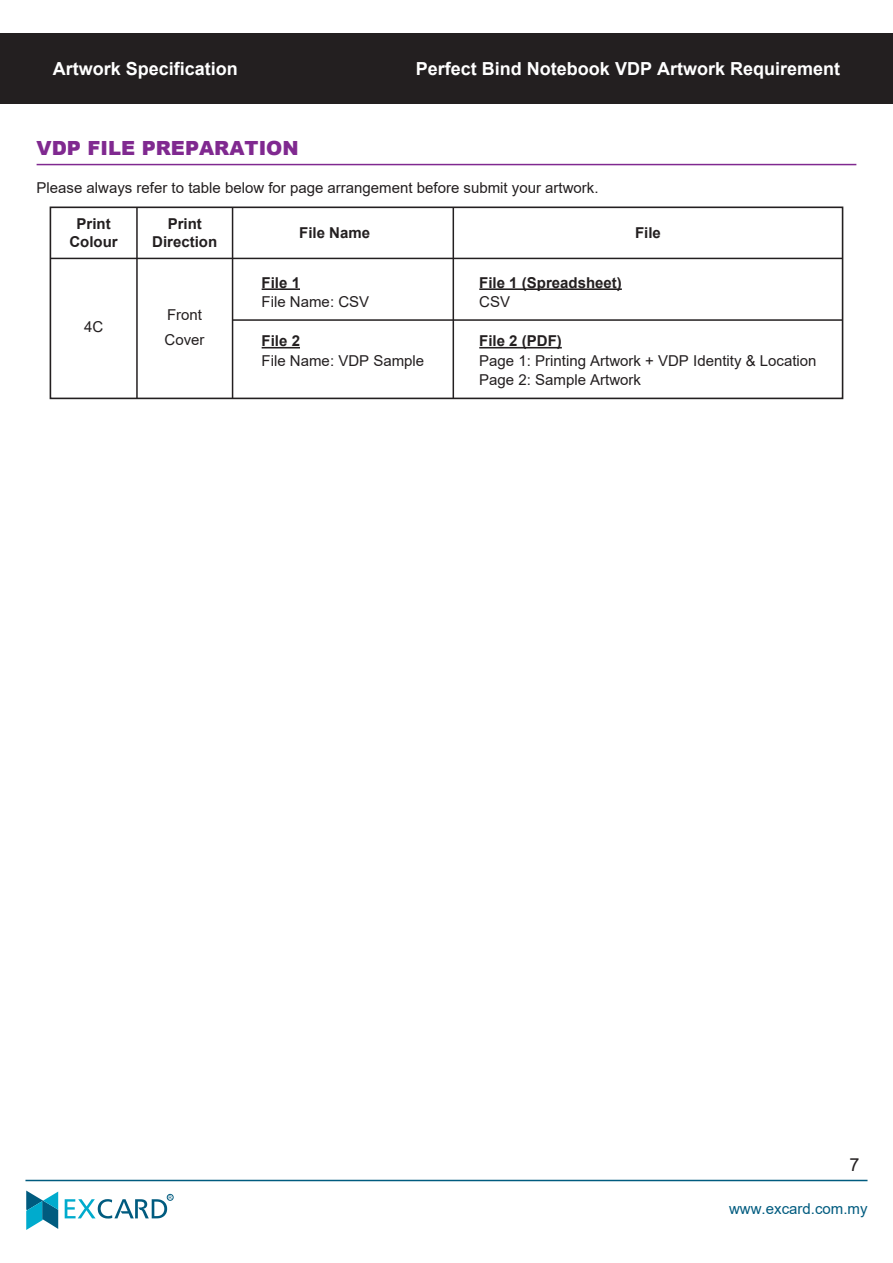
<style>
.page{position:relative;width:893px;height:1263px;background:#fff}
.page>*{position:absolute;margin:0;border:0;box-sizing:border-box;transform-origin:0 0}
.t1{font:900 19.5px "Arial";color:#802990}
.t2{font:700 18px "Arial";color:#fff}
.t3{font:18px "Arial";color:#231f20}
.t4{font:15px/25.5px "Arial";color:#231f20}
.t5{font:700 15px/18px "Arial";color:#231f20;text-align:center}
.t6{font:15px "Arial";color:#005b7f}
.t7{font:4.8px "Arial";color:#005b7f}
</style>
<div class="page">
<hr style="left:37px;top:164px;width:819px;height:1px;background:#802990">
<svg style="left:26px;top:1190px;width:32px;height:40px"></svg>
<svg style="left:65px;top:1194px;width:108px;height:24px"></svg>
<div style="left:0;top:33px;width:893px;height:71px;background:#231f20"></div>
<hr style="left:25px;top:1180px;width:842px;height:1px;background:#005b7f">
<div style="left:50px;top:206px;width:793px;height:193px;border:2px solid #231f20"></div>
<hr style="left:50px;top:258px;width:793px;height:1px;background:#231f20">
<hr style="left:136px;top:207px;width:2px;height:191px;background:#231f20">
<hr style="left:232px;top:207px;width:1px;height:191px;background:#231f20">
<hr style="left:453px;top:207px;width:1px;height:191px;background:#231f20">
<hr style="left:233px;top:319px;width:610px;height:2px;background:#231f20">
<hr style="left:479px;top:288px;width:143px;height:2px;background:#231f20">
<hr style="left:479px;top:347px;width:83px;height:1px;background:#231f20">
<hr style="left:262px;top:288px;width:38px;height:2px;background:#231f20">
<hr style="left:262px;top:347px;width:38px;height:1px;background:#231f20">
<p class="t2" style="left:53px;top:56px;width:187px">Artwork Specification</p>
<h1 class="t1" style="left:37px;top:134px;width:264px">VDP FILE PREPARATION</h1>
<p class="t2" style="left:416px;top:56px;width:426px">Perfect Bind Notebook VDP Artwork Requirement</p>
<p class="t4" style="left:37px;top:175px;width:563px">Please always refer to table below for page arrangement before submit your artwork.</p>
<p class="t5" style="left:69px;top:214px;width:50px">Print<br>Colour</p>
<p class="t4" style="left:84px;top:314px;width:21px">4C</p>
<p class="t5" style="left:152px;top:214px;width:67px">Print<br>Direction</p>
<p class="t4" style="left:165px;top:302px;width:42px">Front<br>Cover</p>
<p class="t5" style="left:299px;top:223px;width:72px">File Name</p>
<p class="t5" style="left:635px;top:223px;width:27px">File</p>
<p class="t5" style="left:262px;top:273px;width:40px">File 1</p>
<p class="t4" style="left:262px;top:289px;width:109px">File Name: CSV</p>
<p class="t5" style="left:262px;top:332px;width:40px">File 2</p>
<p class="t4" style="left:262px;top:347px;width:164px">File Name: VDP Sample</p>
<p class="t5" style="left:479px;top:273px;width:144px">File 1 (Spreadsheet)</p>
<p class="t4" style="left:479px;top:289px;width:32px">CSV</p>
<p class="t5" style="left:479px;top:332px;width:84px">File 2 (PDF)</p>
<p class="t4" style="left:479px;top:350px;width:339px;line-height:19.5px">Page 1: Printing Artwork + VDP Identity &amp; Location<br>Page 2: Sample Artwork</p>
<p class="t7" style="left:169px;top:1194px;width:5px">R</p>
<p class="t3" style="left:849px;top:1152px;width:12px">7</p>
<p class="t6" style="left:729px;top:1198px;width:140px">www.excard.com.my</p>
</div>
